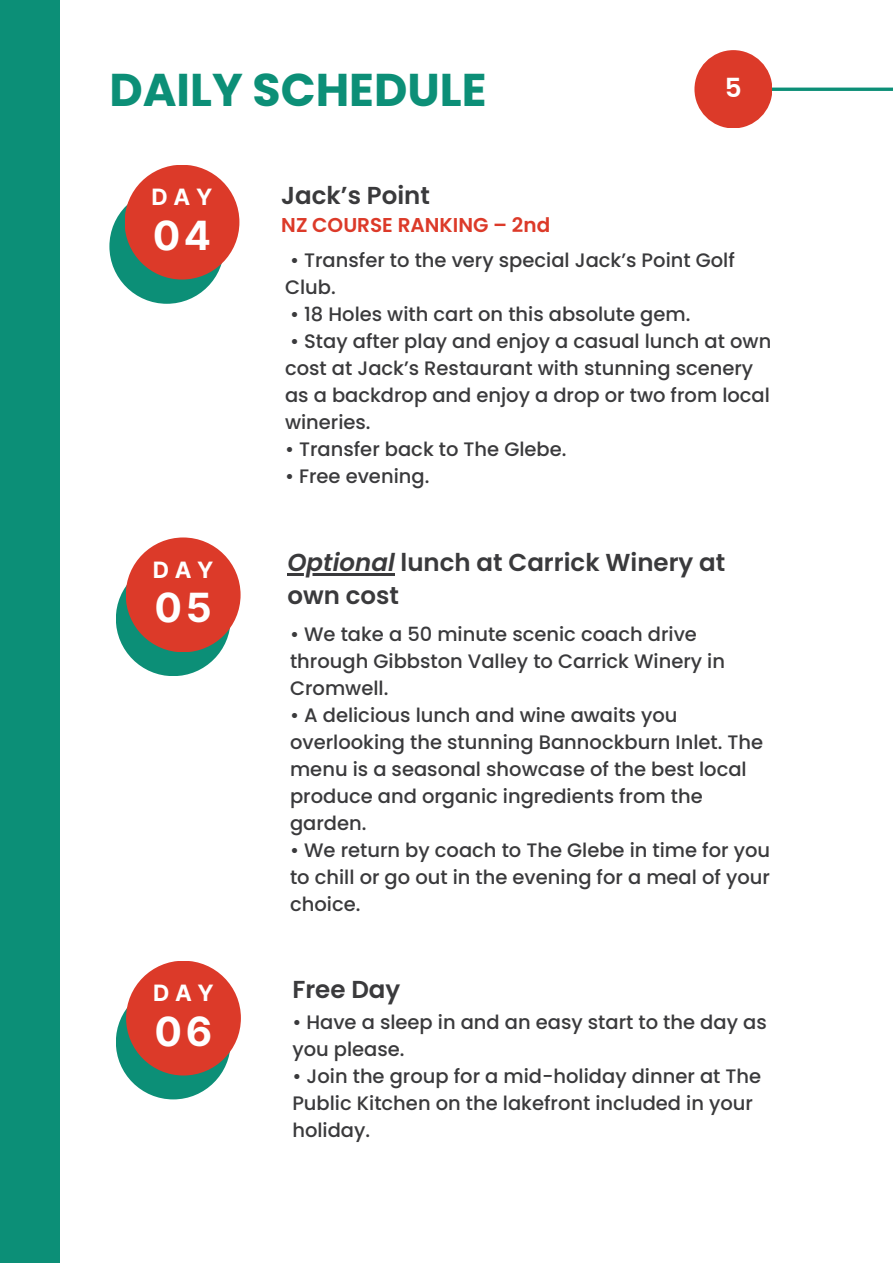
<style>
.page{position:relative;width:893px;height:1264px;background:#fff}
.page>*{position:absolute;margin:0;border:0;box-sizing:border-box;transform-origin:0 0}
.t1{font:700 45.9px "Poppins";color:#0c8f77}
.t2{font:700 40.2px "Inter";color:#fff}
.t3{font:600 26.25px "Poppins";color:#fff}
.t4{font:600 24.45px/33.8px "Poppins";color:#3a3a3c}
.t5{font:700 22.5px "Inter";letter-spacing:.25em;color:#fff}
.t6{font:600 19.95px "Poppins";color:#dc3a29}
.t7{font:500 19.5px/27px "Poppins";color:#3a3a3c}
.s1{font-style:italic}
</style>
<div class="page">
<div style="left:0;top:0;width:60px;height:1262px;background:#0c8f77"></div>
<div style="left:116px;top:561px;width:115px;height:115px;background:#0c8f77;border-radius:50%"></div>
<div style="left:126px;top:537px;width:114px;height:115px;background:#dc3a29;border-radius:50%"></div>
<div style="left:116px;top:984px;width:115px;height:115px;background:#0c8f77;border-radius:50%"></div>
<div style="left:126px;top:960px;width:115px;height:115px;background:#dc3a29;border-radius:50%"></div>
<hr style="left:733px;top:88px;width:159px;height:3px;background:#0c8f77">
<div style="left:694px;top:50px;width:78px;height:78px;background:#dc3a29;border-radius:50%"></div>
<hr style="left:287px;top:573px;width:108px;height:2px;background:#3a3a3c">
<div style="left:109px;top:189px;width:115px;height:115px;background:#0c8f77;border-radius:50%"></div>
<div style="left:125px;top:165px;width:114px;height:114px;background:#dc3a29;border-radius:50%"></div>
<p class="t1" style="left:109px;top:58px;width:378px">DAILY SCHEDULE</p>
<p class="t3" style="left:724px;top:70px;width:18px">5</p>
<p class="t5" style="left:152px;top:184px;width:62px">DAY</p>
<p class="t2" style="left:153px;top:211px;width:60px">04</p>
<p class="t5" style="left:153px;top:556px;width:62px">DAY</p>
<p class="t2" style="left:154px;top:583px;width:59px">05</p>
<p class="t5" style="left:153px;top:979px;width:62px">DAY</p>
<p class="t2" style="left:155px;top:1006px;width:59px">06</p>
<p class="t4" style="left:281px;top:179px;width:150px">Jack’s Point</p>
<p class="t6" style="left:281px;top:211px;width:270px">NZ COURSE RANKING – 2nd</p>
<p class="t7" style="left:285px;top:246px;width:451px">• Transfer to the very special Jack’s Point Golf<br>Club.</p>
<p class="t7" style="left:290px;top:300px;width:402px">• 18 Holes with cart on this absolute gem.</p>
<p class="t7" style="left:285px;top:327px;width:488px">• Stay after play and enjoy a casual lunch at own cost at Jack’s Restaurant with stunning scenery as a backdrop and enjoy a drop or two from local wineries.</p>
<p class="t7" style="left:285px;top:435px;width:283px">• Transfer back to The Glebe.</p>
<p class="t7" style="left:285px;top:462px;width:146px">• Free evening.</p>
<p class="t4" style="left:287px;top:545px;width:439px"><span class="s1">Optional</span> lunch at Carrick Winery at own cost</p>
<p class="t7" style="left:290px;top:620px;width:436px">• We take a 50 minute scenic coach drive through Gibbston Valley to Carrick Winery in<br>Cromwell.</p>
<p class="t7" style="left:290px;top:701px;width:474px">• A delicious lunch and wine awaits you overlooking the stunning Bannockburn Inlet. The menu is a seasonal showcase of the best local produce and organic ingredients from the garden.</p>
<p class="t7" style="left:290px;top:836px;width:481px;text-align:justify">• We return by coach to The Glebe in time for you to chill or go out in the evening for a meal of your choice.</p>
<p class="t4" style="left:292px;top:972px;width:109px">Free Day</p>
<p class="t7" style="left:292px;top:1008px;width:476px">• Have a sleep in and an easy start to the day as you please.</p>
<p class="t7" style="left:292px;top:1062px;width:470px">• Join the group for a mid-holiday dinner at The<br>Public Kitchen on the lakefront included in your holiday.</p>
</div>
